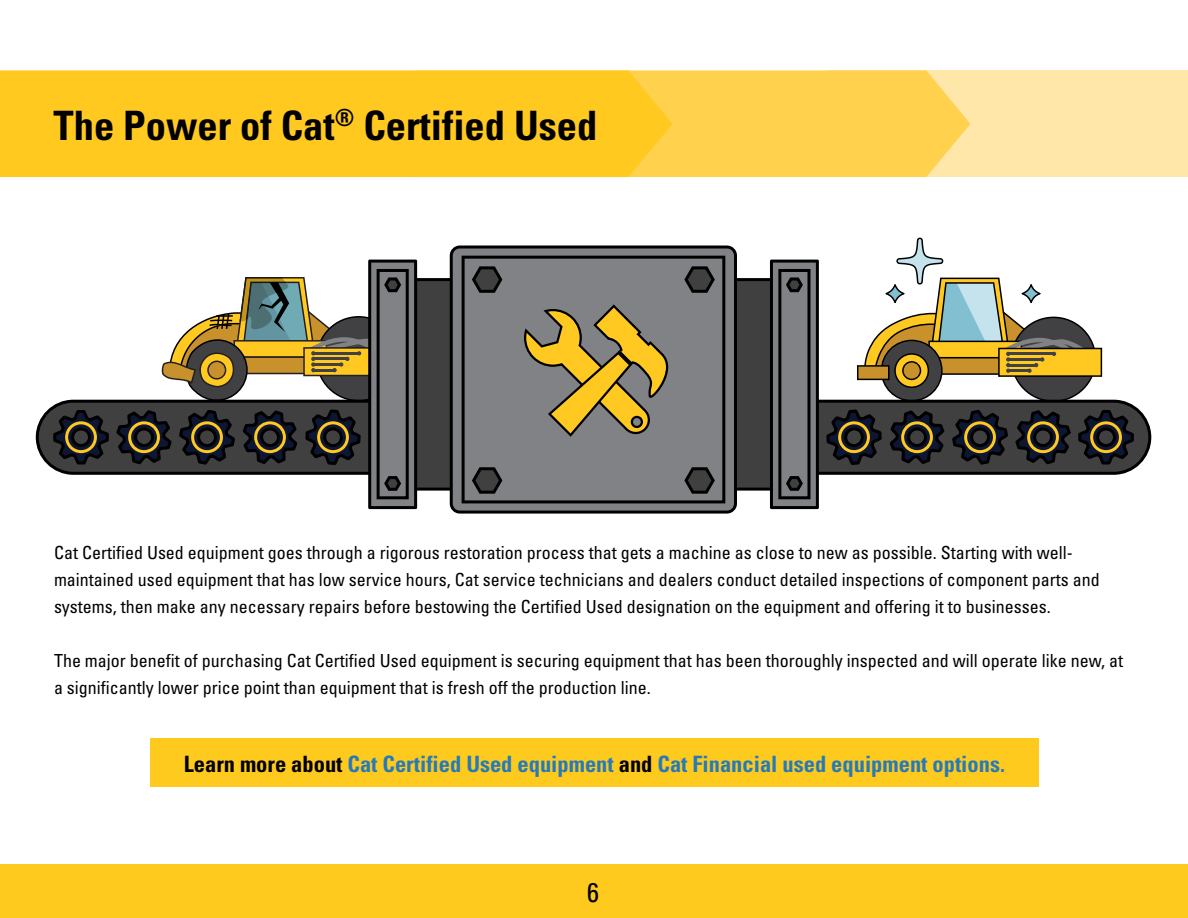
<style>
.page{position:relative;width:1188px;height:918px;background:#fff}
.page>*{position:absolute;margin:0;border:0;box-sizing:border-box;transform-origin:0 0}
.t1{font:700 condensed 40.5px "Univers";color:#000}
.t2{font:condensed 27px "Univers";color:#000}
.t3{font:700 condensed 22.5px "Univers";color:#277ab8}
.t4{font:condensed 18px/27px "Univers";color:#000}
.s1{color:#000}
.s2{font-family:"Arial";font-weight:700;font-stretch:normal;font-size:21px;color:#fff}
</style>
<div class="page">
<div style="left:150px;top:738px;width:889px;height:49px;background:#ffca1e"></div>
<div style="left:0;top:864px;width:1188px;height:54px;background:#ffca1e"></div>
<div style="left:827px;top:70px;width:361px;height:107px;background:#ffe6a9"></div>
<svg style="left:672px;top:70px;width:298px;height:107px;background:#ffd253"></svg>
<div style="left:0;top:70px;width:672px;height:107px;background:#ffc920"></div>
<svg style="left:36px;top:400px;width:1115px;height:75px;background:#484848"></svg>
<svg style="left:53px;top:410px;width:56px;height:54px;background:#333129"></svg>
<svg style="left:1078px;top:410px;width:56px;height:54px;background:#333129"></svg>
<svg style="left:1016px;top:410px;width:55px;height:54px;background:#333029"></svg>
<svg style="left:952px;top:410px;width:56px;height:55px;background:#333129"></svg>
<svg style="left:890px;top:411px;width:54px;height:53px;background:#323028"></svg>
<svg style="left:826px;top:410px;width:56px;height:55px;background:#33312a"></svg>
<div style="left:423px;top:278px;width:341px;height:213px;background:#404040"></div>
<svg style="left:450px;top:246px;width:287px;height:268px;background:#5d5f61"></svg>
<svg style="left:462px;top:256px;width:263px;height:247px;background:#737577"></svg>
<svg style="left:117px;top:260px;width:306px;height:249px"></svg>
<svg style="left:764px;top:260px;width:55px;height:249px;background:#5a5b5d"></svg>
<svg style="left:524px;top:304px;width:155px;height:133px;background:#9e8d56"></svg>
<svg style="left:857px;top:238px;width:245px;height:164px"></svg>
<h1 class="t1" style="left:54px;top:101px;width:545px">The Power of Cat<sup>®</sup> Certified Used</h1>
<p class="t4" style="left:54px;top:539px;width:1047px">Cat Certified Used equipment goes through a rigorous restoration process that gets a machine as close to new as possible. Starting with well&shy;maintained used equipment that has low service hours, Cat service technicians and dealers conduct detailed inspections of component parts and systems, then make any necessary repairs before bestowing the Certified Used designation on the equipment and offering it to businesses.</p>
<p class="t4" style="left:54px;top:647px;width:1071px">The major benefit of purchasing Cat Certified Used equipment is securing equipment that has been thoroughly inspected and will operate like new, at a significantly lower price point than equipment that is fresh off the production line.</p>
<p class="t3" style="left:184px;top:750px;width:823px"><span class="s1">Learn more about</span> Cat Certified Used equipment <span class="s1">and</span> Cat Financial used equipment options.</p>
<h2 class="t2" style="left:587px;top:875px;width:14px">6<span class="s2">2</span></h2>
</div>
